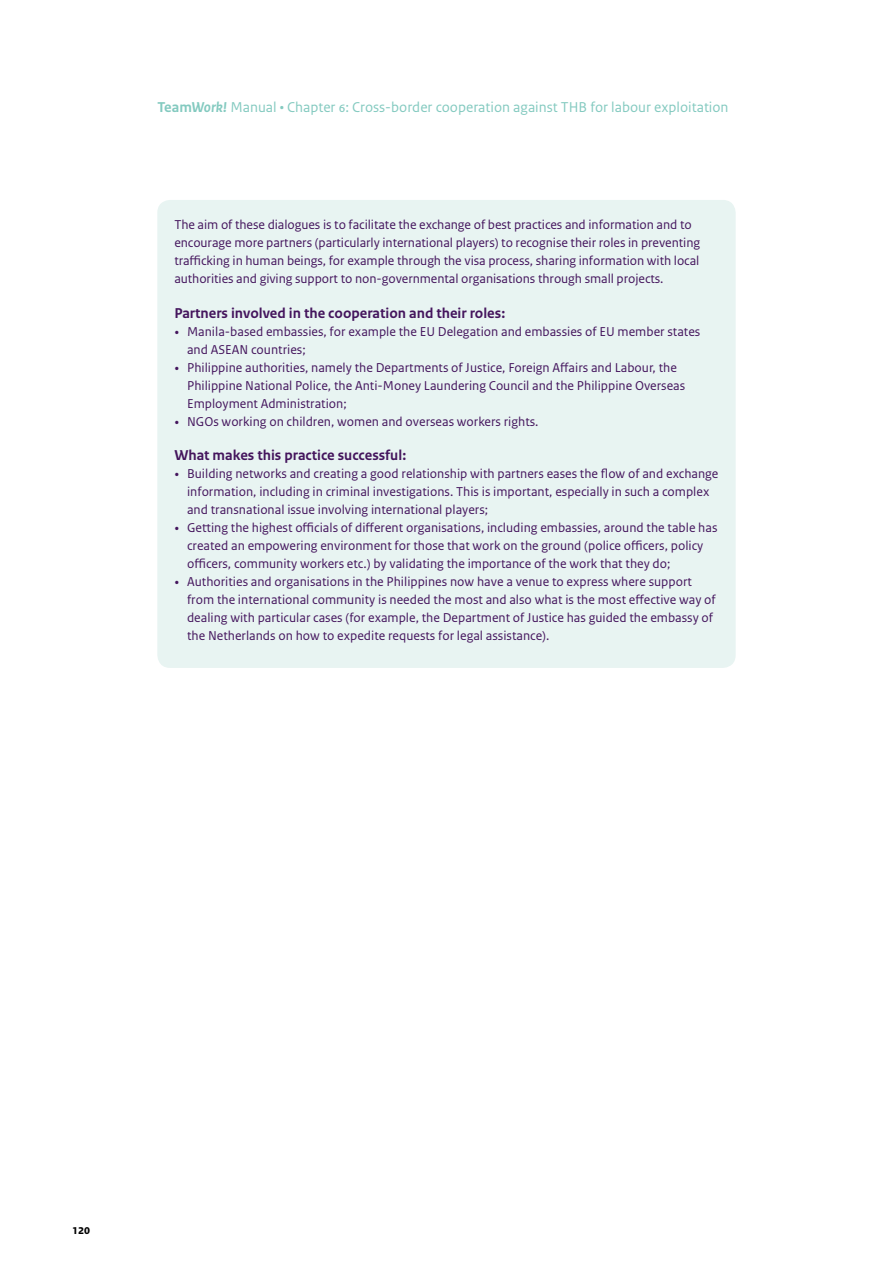
<style>
.page{position:relative;width:893px;height:1263px;background:#fff}
.page>*{position:absolute;margin:0;border:0;box-sizing:border-box;transform-origin:0 0}
.t1{font:15px "Rijksoverheid Sans Text";color:#84cac0}
.t2{font:700 15px "Rijksoverheid Sans Text";color:#44155d}
.t3{font:13.5px/18px "Rijksoverheid Sans Text";color:#44155d}
.t4{font:700 13.5px "Rijksoverheid Sans Text";color:#000}
.s1{font-weight:700}
.s2{font-weight:700;font-style:italic}
.s3{font-family:"Rijksoverheid Serif"}
</style>
<div class="page">
<div style="left:157px;top:200px;width:579px;height:468px;background:#e8f4f2;border-radius:13px"></div>
<p class="t1" style="left:157px;top:99px;width:573px"><span class="s1">Team</span><span class="s2">Work!</span> Manual • Chapter 6: Cross-border cooperation against THB for labour exploitation</p>
<p class="t3" style="left:174px;top:216px;width:527px">The aim of these dialogues is to facilitate the exchange of best practices and information and to encourage more partners (particularly international players) to recognise their roles in preventing trafficking in human beings, for example through the visa process, sharing information with local authorities and giving support to non-governmental organisations through small projects.</p>
<p class="t2" style="left:174px;top:304px;width:332px">Partners involved in the cooperation and their roles:</p>
<p class="t3" style="left:187px;top:323px;width:515px;text-indent:-13px"><span class="s3">•</span> Manila-based embassies, for example the EU Delegation and embassies of EU member states and ASEAN countries;</p>
<p class="t3" style="left:187px;top:359px;width:500px;text-indent:-13px"><span class="s3">•</span> Philippine authorities, namely the Departments of Justice, Foreign Affairs and Labour, the<br>Philippine National Police, the Anti-Money Laundering Council and the Philippine Overseas<br>Employment Administration;</p>
<p class="t3" style="left:174px;top:413px;width:366px"><span class="s3">•</span> NGOs working on children, women and overseas workers rights.</p>
<p class="t2" style="left:174px;top:447px;width:233px">What makes this practice successful:</p>
<p class="t3" style="left:187px;top:465px;width:533px;text-indent:-13px"><span class="s3">•</span> Building networks and creating a good relationship with partners eases the flow of and exchange information, including in criminal investigations. This is important, especially in such a complex and transnational issue involving international players;</p>
<p class="t3" style="left:187px;top:519px;width:532px;text-indent:-13px"><span class="s3">•</span> Getting the highest officials of different organisations, including embassies, around the table has created an empowering environment for those that work on the ground (police officers, policy officers, community workers etc.) by validating the importance of the work that they do;</p>
<p class="t3" style="left:187px;top:573px;width:530px;text-indent:-13px"><span class="s3">•</span> Authorities and organisations in the Philippines now have a venue to express where support from the international community is needed the most and also what is the most effective way of dealing with particular cases (for example, the Department of Justice has guided the embassy of the Netherlands on how to expedite requests for legal assistance).</p>
<p class="t4" style="left:72px;top:1222px;width:19px">120</p>
</div>
